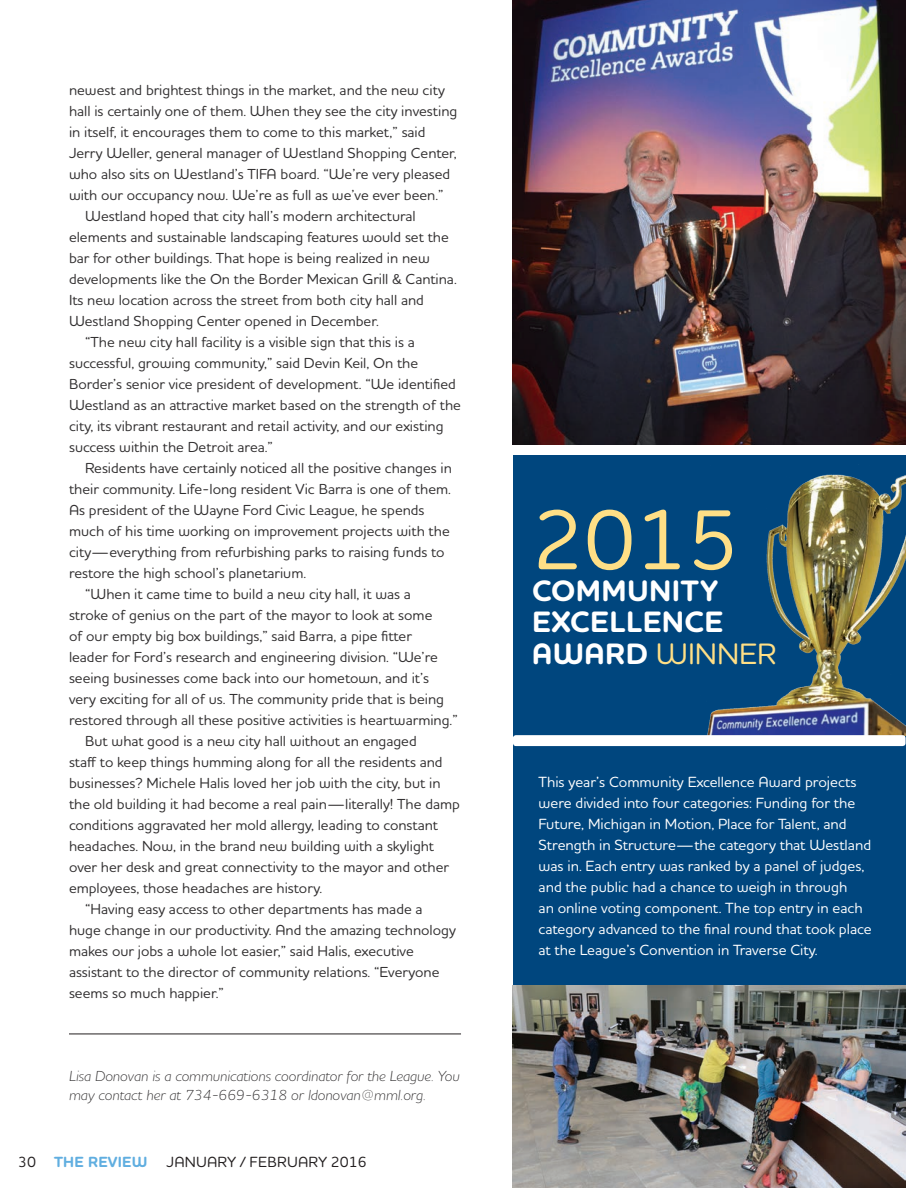
<style>
.page{position:relative;width:918px;height:1188px;background:#fff}
.page>*{position:absolute;margin:0;border:0;box-sizing:border-box;transform-origin:0 0}
.Straight_Text{font:500 86.55px "Houschka Rounded Alt";color:#ffdf86}
.Straight_Text-2{font:700 30px/31.7px "Houschka Rounded Alt";letter-spacing:.01em;color:#fff}
.Opening_Paragraph_St{font:500 15px/21px "Houschka Rounded Alt";color:#fff}
.t1{font:500 15px "Houschka Rounded Alt";letter-spacing:.005em;color:#231f20}
.t2{font:700 15px "Houschka Rounded Alt";letter-spacing:.015em;color:#60aee0}
.Secondary_Paragraph{font:500 14.85px/21px "Houschka Rounded Alt";color:#312f30}
.Opening_Paragraph_St-2{font:italic 300 14.85px/19.5px "Houschka Rounded Alt";color:#312f30}
.s1{font-weight:500;color:#231f20}
.s2{font-weight:500;color:#ffdf86}
</style>
<div class="page">
<div style="left:513px;top:720px;width:393px;height:468px;background:#00467e"></div>
<div style="left:513px;top:456px;width:393px;height:279px;background:#00467e"></div>
<img style="left:707px;top:474px;width:199px;height:261px">
<img style="left:513px;top:0;width:393px;height:445px">
<div style="left:513px;top:735px;width:393px;height:11px;background:#fff;border-radius:3px"></div>
<img style="left:513px;top:986px;width:392px;height:202px">
<hr style="left:69px;top:1034px;width:392px;height:1px;background:#231f20">
<p class="Secondary_Paragraph" style="left:69px;top:79px;width:390px">newest and brightest things in the market, and the new city hall is certainly one of them. When they see the city investing in itself, it encourages them to come to this market,” said Jerry Weller, general manager of Westland Shopping Center, who also sits on Westland’s TIFA board. “We’re very pleased with our occupancy now. We’re as full as we’ve ever been.”</p>
<p class="Secondary_Paragraph" style="left:69px;top:205px;width:389px;text-indent:16px">Westland hoped that city hall’s modern architectural elements and sustainable landscaping features would set the bar for other buildings. That hope is being realized in new developments like the On the Border Mexican Grill &amp; Cantina.<br>Its new location across the street from both city hall and Westland Shopping Center opened in December.</p>
<p class="Secondary_Paragraph" style="left:69px;top:331px;width:394px;text-indent:16px">“The new city hall facility is a visible sign that this is a successful, growing community,” said Devin Keil, On the Border’s senior vice president of development. “We identified Westland as an attractive market based on the strength of the city, its vibrant restaurant and retail activity, and our existing success within the Detroit area.”</p>
<p class="Secondary_Paragraph" style="left:69px;top:457px;width:384px;text-indent:16px">Residents have certainly noticed all the positive changes in their community. Life-long resident Vic Barra is one of them.<br>As president of the Wayne Ford Civic League, he spends much of his time working on improvement projects with the city—everything from refurbishing parks to raising funds to restore the high school’s planetarium.</p>
<p class="Secondary_Paragraph" style="left:69px;top:583px;width:390px;text-indent:16px">“When it came time to build a new city hall, it was a<br>stroke of genius on the part of the mayor to look at some<br>of our empty big box buildings,” said Barra, a pipe fitter<br>leader for Ford’s research and engineering division. “We’re seeing businesses come back into our hometown, and it’s very exciting for all of us. The community pride that is being restored through all these positive activities is heartwarming.”</p>
<p class="Secondary_Paragraph" style="left:69px;top:730px;width:392px;text-indent:16px">But what good is a new city hall without an engaged<br>staff to keep things humming along for all the residents and businesses? Michele Halis loved her job with the city, but in the old building it had become a real pain—literally! The damp conditions aggravated her mold allergy, leading to constant headaches. Now, in the brand new building with a skylight over her desk and great connectivity to the mayor and other employees, those headaches are history.</p>
<p class="Secondary_Paragraph" style="left:69px;top:898px;width:388px;text-indent:16px">“Having easy access to other departments has made a huge change in our productivity. And the amazing technology makes our jobs a whole lot easier,” said Halis, executive assistant to the director of community relations. “Everyone seems so much happier.”</p>
<p class="Opening_Paragraph_St-2" style="left:69px;top:1065px;width:392px">Lisa Donovan is a communications coordinator for the League. You may contact her at 734-669-6318 or ldonovan@mml.org.</p>
<p class="t2" style="left:18px;top:1152px;width:131px"><span class="s1">30</span> THE REVIEW</p>
<p class="t1" style="left:167px;top:1152px;width:202px">JANUARY / FEBRUARY 2016</p>
<p class="Straight_Text" style="left:532px;top:483px;width:209px">2015</p>
<p class="Straight_Text-2" style="left:532px;top:575px;width:246px">COMMUNITY<br>EXCELLENCE<br>AWARD <span class="s2">WINNER</span></p>
<p class="Opening_Paragraph_St" style="left:539px;top:770px;width:334px">This year’s Community Excellence Award projects were divided into four categories: Funding for the Future, Michigan in Motion, Place for Talent, and Strength in Structure—the category that Westland was in. Each entry was ranked by a panel of judges, and the public had a chance to weigh in through<br>an online voting component. The top entry in each category advanced to the final round that took place at the League’s Convention in Traverse City.</p>
</div>
